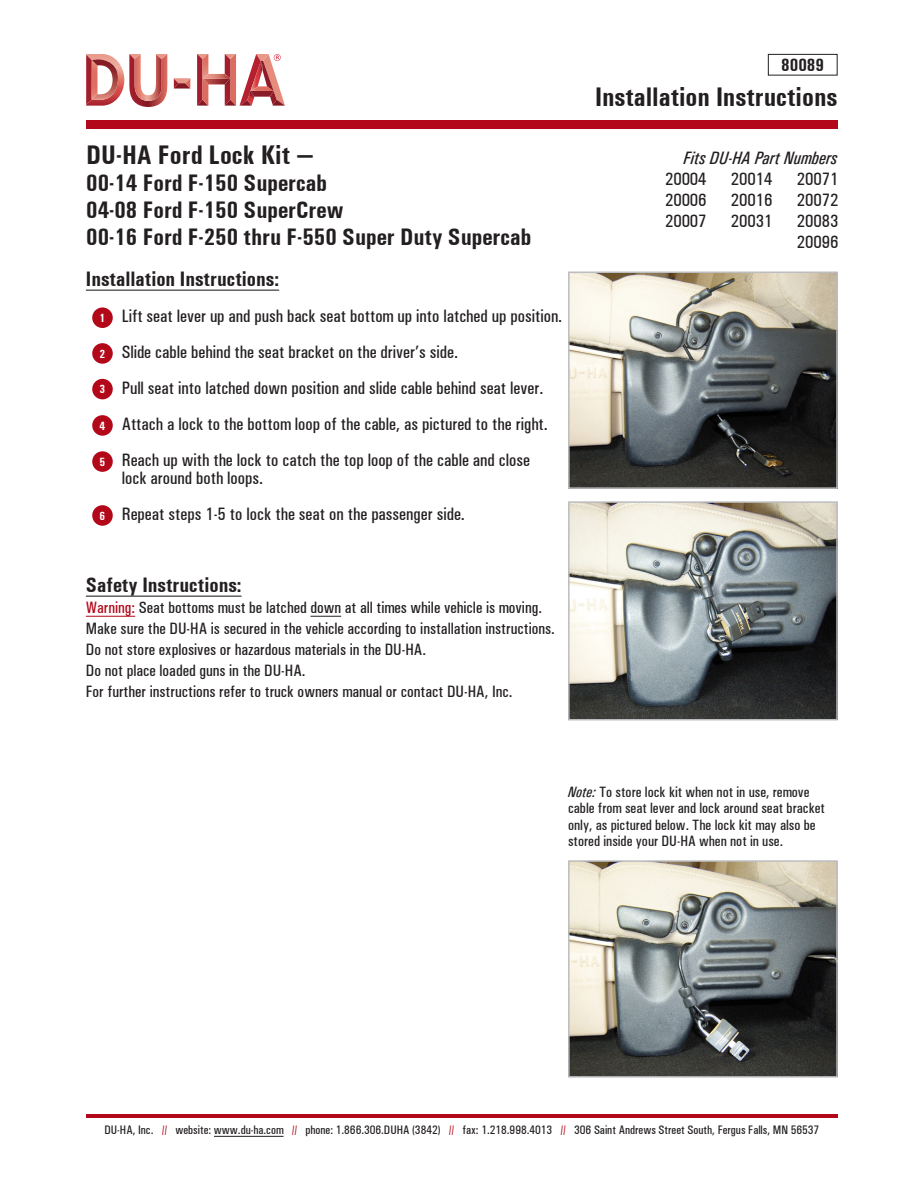
<style>
.page{position:relative;width:918px;height:1188px;background:#fff}
.page>*{position:absolute;margin:0;border:0;box-sizing:border-box;transform-origin:0 0}
.t1{font:700 condensed 27px "Univers";color:#231f20}
.t2{font:700 condensed 24px "Univers";color:#231f20}
.t3{font:700 condensed 21px "Univers";color:#231f20}
.t4{font:500 condensed 18px "Univers";color:#231f20}
.t5{font:italic 18px "Univers Condensed";color:#231f20}
.t6{font:700 condensed 18px "Univers";color:#231f20}
.t7{font:500 condensed 16.5px "Univers";color:#231f20}
.t8{font:500 condensed 15px/16.5px "Univers";color:#231f20}
.t9{font:500 condensed 12.3px "Univers";color:#231f20}
.t10{font:700 condensed 12px "Univers";color:#fff}
.s1{color:#b2081a}
.s2{font-family:"Univers Condensed";font-weight:400;font-style:italic;font-stretch:normal}
</style>
<div class="page">
<div style="left:86px;top:120px;width:752px;height:9px;background:#b2081a"></div>
<hr style="left:86px;top:1114px;width:752px;height:4px;background:#b2081a">
<hr style="left:86px;top:290px;width:193px;height:1px;background:#231f20">
<hr style="left:86px;top:596px;width:156px;height:1px;background:#231f20">
<hr style="left:86px;top:616px;width:49px;height:1px;background:#b2081a">
<hr style="left:310px;top:616px;width:31px;height:1px;background:#231f20">
<hr style="left:214px;top:1136px;width:70px;height:1px;background:#231f20">
<svg style="left:86px;top:54px;width:81px;height:53px"></svg>
<svg style="left:174px;top:78px;width:16px;height:11px"></svg>
<svg style="left:197px;top:54px;width:88px;height:52px"></svg>
<div style="left:768px;top:54px;width:70px;height:21px;border:1px solid #231f20"></div>
<div style="left:92px;top:307px;width:21px;height:21px;background:#b2081a;border-radius:50%"></div>
<div style="left:92px;top:343px;width:21px;height:21px;background:#b2081a;border-radius:50%"></div>
<div style="left:92px;top:379px;width:21px;height:20px;background:#b2081a;border-radius:50%"></div>
<div style="left:92px;top:415px;width:21px;height:21px;background:#b2081a;border-radius:50%"></div>
<div style="left:92px;top:451px;width:21px;height:21px;background:#b2081a;border-radius:50%"></div>
<div style="left:92px;top:505px;width:21px;height:21px;background:#b2081a;border-radius:50%"></div>
<img style="left:571px;top:275px;width:264px;height:211px">
<div style="left:568px;top:272px;width:270px;height:217px;border:2px solid #bcbdc0"></div>
<img style="left:571px;top:504px;width:264px;height:213px">
<div style="left:568px;top:501px;width:270px;height:219px;border:2px solid #bcbdc0"></div>
<img style="left:571px;top:863px;width:264px;height:212px">
<div style="left:568px;top:860px;width:270px;height:218px;border:2px solid #bcbdc0"></div>
<p class="t6" style="left:781px;top:54px;width:45px">80089</p>
<p class="t1" style="left:86px;top:139px;width:229px">DU-HA Ford Lock Kit —</p>
<p class="t2" style="left:86px;top:168px;width:243px">00-14 Ford F-150 Supercab</p>
<p class="t2" style="left:86px;top:195px;width:259px">04-08 Ford F-150 SuperCrew</p>
<p class="t2" style="left:86px;top:222px;width:447px">00-16 Ford F-250 thru F-550 Super Duty Supercab</p>
<p class="t3" style="left:86px;top:266px;width:195px">Installation Instructions:</p>
<p class="t4" style="left:122px;top:305px;width:442px">Lift seat lever up and push back seat bottom up into latched up position.</p>
<p class="t4" style="left:122px;top:341px;width:338px">Slide cable behind the seat bracket on the driver’s side.</p>
<p class="t4" style="left:122px;top:377px;width:423px">Pull seat into latched down position and slide cable behind seat lever.</p>
<p class="t4" style="left:122px;top:413px;width:428px">Attach a lock to the bottom loop of the cable, as pictured to the right.</p>
<p class="t4" style="left:122px;top:449px;width:410px">Reach up with the lock to catch the top loop of the cable and close</p>
<p class="t4" style="left:122px;top:467px;width:143px">lock around both loops.</p>
<p class="t4" style="left:122px;top:503px;width:345px">Repeat steps 1-5 to lock the seat on the passenger side.</p>
<p class="t10" style="left:99px;top:311px;width:7px">1</p>
<p class="t10" style="left:99px;top:346px;width:7px">2</p>
<p class="t10" style="left:99px;top:382px;width:7px">3</p>
<p class="t10" style="left:99px;top:418px;width:7px">4</p>
<p class="t10" style="left:99px;top:454px;width:7px">5</p>
<p class="t10" style="left:99px;top:508px;width:7px">6</p>
<p class="t3" style="left:86px;top:572px;width:157px">Safety Instructions:</p>
<p class="t7" style="left:86px;top:598px;width:458px"><span class="s1">Warning:</span> Seat bottoms must be latched down at all times while vehicle is moving.</p>
<p class="t7" style="left:86px;top:619px;width:470px">Make sure the DU-HA is secured in the vehicle according to installation instructions.</p>
<p class="t7" style="left:86px;top:640px;width:342px">Do not store explosives or hazardous materials in the DU-HA.</p>
<p class="t7" style="left:86px;top:661px;width:221px">Do not place loaded guns in the DU-HA.</p>
<p class="t7" style="left:86px;top:682px;width:428px">For further instructions refer to truck owners manual or contact DU-HA, Inc.</p>
<p class="t1" style="left:595px;top:80px;width:244px">Installation Instructions</p>
<p class="t5" style="left:684px;top:147px;width:156px">Fits DU-HA Part Numbers</p>
<p class="t4" style="left:665px;top:169px;width:43px">20004</p>
<p class="t4" style="left:731px;top:169px;width:43px">20014</p>
<p class="t4" style="left:797px;top:169px;width:43px">20071</p>
<p class="t4" style="left:665px;top:190px;width:43px">20006</p>
<p class="t4" style="left:731px;top:190px;width:43px">20016</p>
<p class="t4" style="left:797px;top:190px;width:43px">20072</p>
<p class="t4" style="left:665px;top:211px;width:43px">20007</p>
<p class="t4" style="left:731px;top:211px;width:43px">20031</p>
<p class="t4" style="left:797px;top:211px;width:43px">20083</p>
<p class="t4" style="left:797px;top:232px;width:43px">20096</p>
<p class="t8" style="left:568px;top:783px;width:258px"><span class="s2">Note:</span> To store lock kit when not in use, remove cable from seat lever and lock around seat bracket only, as pictured below. The lock kit may also be stored inside your DU-HA when not in use.</p>
<p class="t9" style="left:104px;top:1123px;width:716px">DU-HA, Inc. <span class="s1">//</span> website: www.du-ha.com <span class="s1">//</span> phone: 1.866.306.DUHA (3842) <span class="s1">//</span> fax: 1.218.998.4013 <span class="s1">//</span> 306 Saint Andrews Street South, Fergus Falls, MN 56537</p>
</div>
